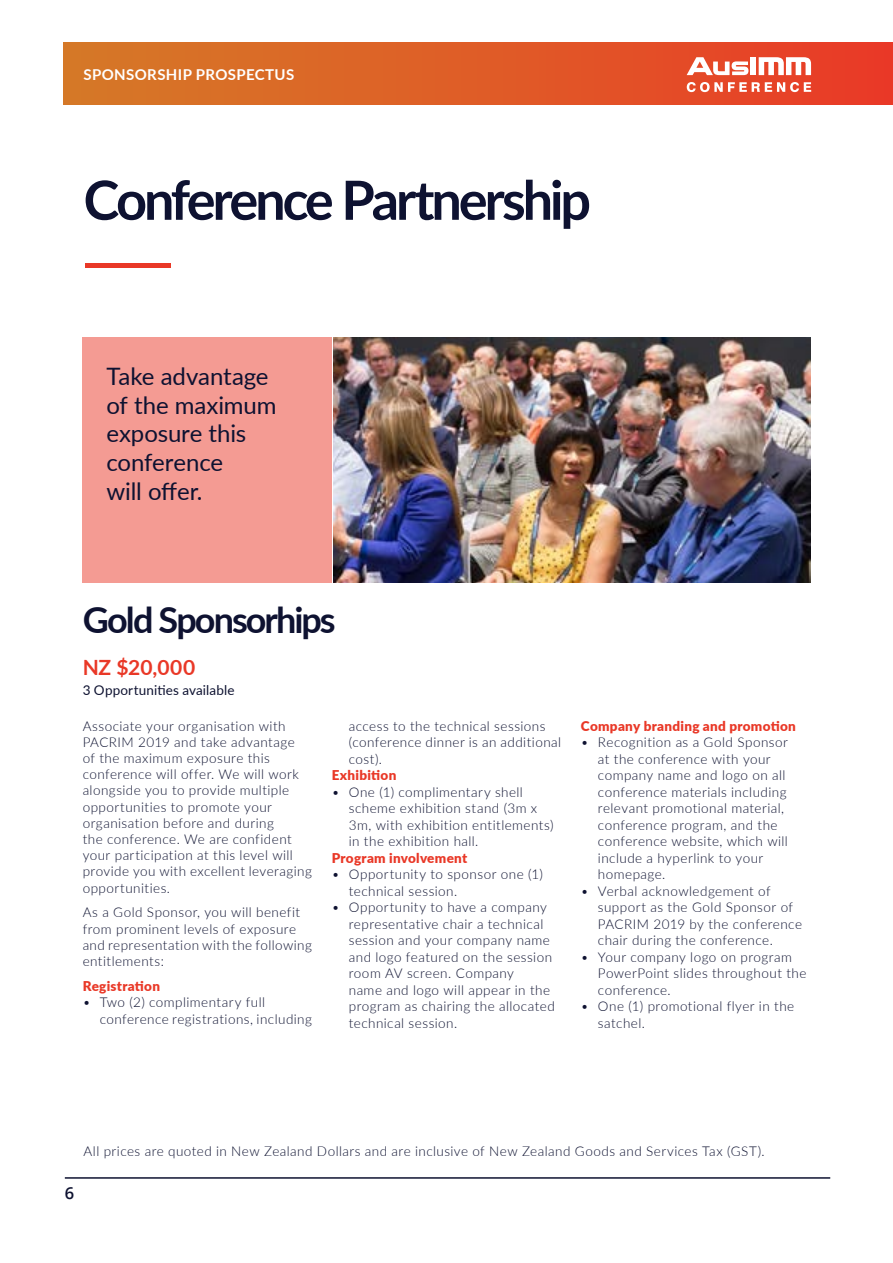
<style>
.page{position:relative;width:893px;height:1263px;background:#fff}
.page>*{position:absolute;margin:0;border:0;box-sizing:border-box;transform-origin:0 0}
.t1{font:700 54px "Lato";letter-spacing:-.055em;color:#0e1231}
.t2{font:700 54px "Lato";color:#e93827}
.t3{font:700 36px "Lato";letter-spacing:-.055em;color:#0e1231}
.t4{font:24px/28.8px "Lato";letter-spacing:-.005em;color:#0e1231}
.t5{font:700 21px "Lato";letter-spacing:.015em;color:#e93827}
.t6{font:600 16.5px "Open Sans";color:#0e1231}
.t7{font:700 15px "Lato";letter-spacing:.025em;color:#fff}
.t8{font:300 13.5px/16.5px "Lato";letter-spacing:.035em;color:#0e1231}
.t9{font:900 13.5px "Lato";letter-spacing:.02em;color:#e93827}
.t10{font:13.5px "Lato";letter-spacing:.01em;color:#0e1231}
</style>
<div class="page">
<div style="left:83px;top:337px;width:249px;height:246px;background:#f49b93"></div>
<img style="left:333px;top:337px;width:477px;height:246px">
<div style="left:64px;top:43px;width:829px;height:61px;background:linear-gradient(to right,#d57a27,#ea3c28)"></div>
<svg style="left:759px;top:57px;width:52px;height:18px"></svg>
<div style="left:751px;top:57px;width:5px;height:18px;background:#fff"></div>
<svg style="left:687px;top:57px;width:61px;height:18px"></svg>
<svg style="left:687px;top:82px;width:124px;height:10px"></svg>
<hr style="left:65px;top:1177px;width:765px;height:2px;background:#0e1231">
<p class="t7" style="left:84px;top:64px;width:212px">SPONSORSHIP PROSPECTUS</p>
<h1 class="t1" style="left:84px;top:160px;width:509px">Conference Partnership</h1>
<h1 class="t2" style="left:84px;top:201px;width:90px">____</h1>
<h3 class="t4" style="left:106px;top:361px;width:172px">Take advantage of the maximum exposure this conference<br>will offer.</h3>
<h2 class="t3" style="left:83px;top:593px;width:255px">Gold Sponsorhips</h2>
<h3 class="t5" style="left:83px;top:651px;width:114px">NZ $20,000</h3>
<p class="t10" style="left:83px;top:680px;width:153px">3 Opportunities available</p>
<p class="t8" style="left:83px;top:717px;width:231px">Associate your organisation with<br>PACRIM 2019 and take advantage<br>of the maximum exposure this conference will offer. We will work alongside you to provide multiple opportunities to promote your organisation before and during<br>the conference. We are confident your participation at this level will provide you with excellent leveraging opportunities.</p>
<p class="t8" style="left:83px;top:904px;width:231px">As a Gold Sponsor, you will benefit from prominent levels of exposure and representation with the following entitlements:</p>
<p class="t9" style="left:83px;top:976px;width:79px">Registration</p>
<p class="t8" style="left:100px;top:994px;width:214px;text-indent:-17px">• Two (2) complimentary full conference registrations, including</p>
<p class="t8" style="left:349px;top:717px;width:214px">access to the technical sessions (conference dinner is an additional cost).</p>
<p class="t9" style="left:332px;top:765px;width:66px">Exhibition</p>
<p class="t8" style="left:349px;top:783px;width:206px;text-indent:-17px">• One (1) complimentary shell scheme exhibition stand (3m x<br>3m, with exhibition entitlements) in the exhibition hall.</p>
<p class="t9" style="left:332px;top:847px;width:137px">Program involvement</p>
<p class="t8" style="left:349px;top:865px;width:196px;text-indent:-17px">• Opportunity to sponsor one (1) technical session.</p>
<p class="t8" style="left:349px;top:898px;width:207px;text-indent:-17px">• Opportunity to have a company representative chair a technical session and your company name and logo featured on the session room AV screen. Company<br>name and logo will appear in the program as chairing the allocated technical session.</p>
<p class="t9" style="left:581px;top:715px;width:216px">Company branding and promotion</p>
<p class="t8" style="left:598px;top:733px;width:191px;text-indent:-17px">• Recognition as a Gold Sponsor at the conference with your company name and logo on all conference materials including relevant promotional material, conference program, and the conference website, which will include a hyperlink to your homepage.</p>
<p class="t8" style="left:598px;top:882px;width:206px;text-indent:-17px">• Verbal acknowledgement of support as the Gold Sponsor of<br>PACRIM 2019 by the conference chair during the conference.</p>
<p class="t8" style="left:598px;top:948px;width:210px;text-indent:-17px">• Your company logo on program<br>PowerPoint slides throughout the conference.</p>
<p class="t8" style="left:598px;top:997px;width:198px;text-indent:-17px">• One (1) promotional flyer in the satchel.</p>
<p class="t8" style="left:84px;top:1142px;width:683px">All prices are quoted in New Zealand Dollars and are inclusive of New Zealand Goods and Services Tax (GST).</p>
<p class="t6" style="left:65px;top:1182px;width:11px">6</p>
</div>
